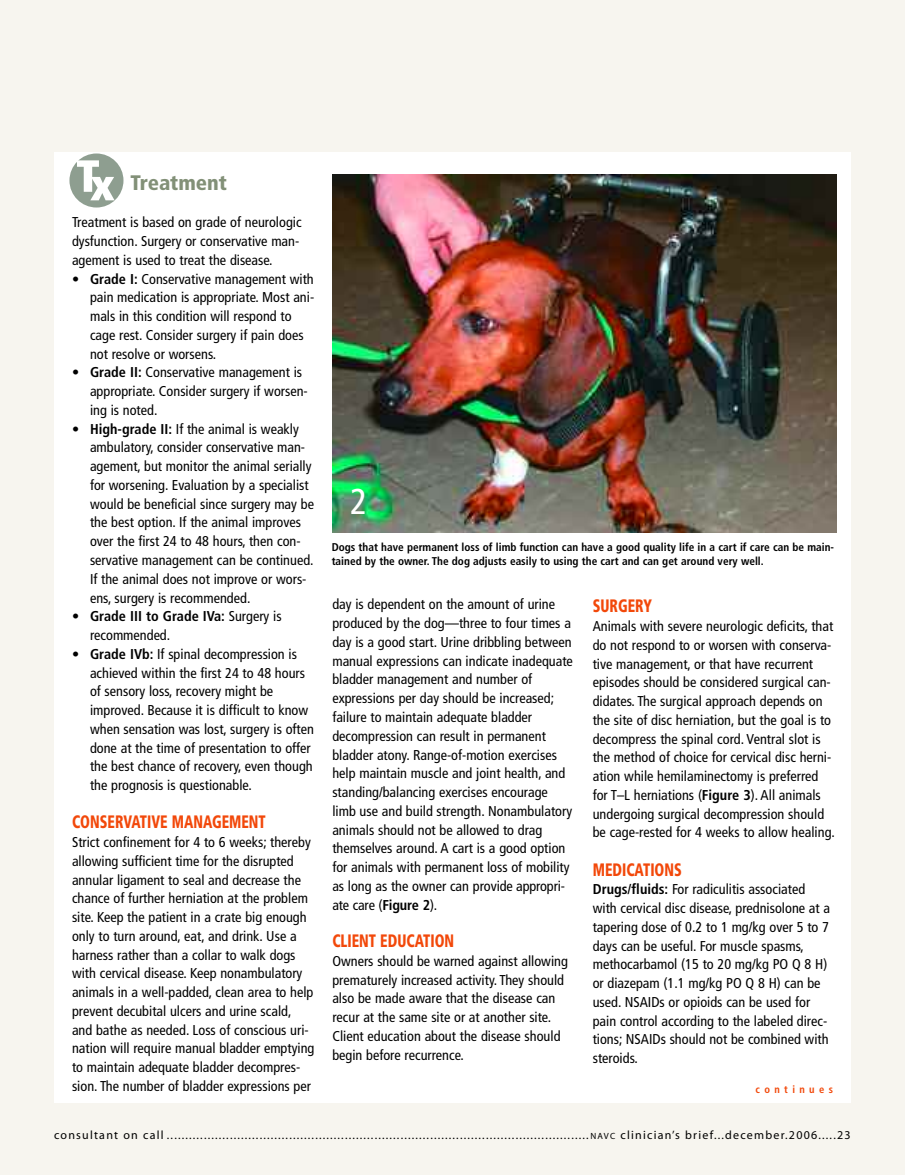
<style>
.page{position:relative;width:905px;height:1175px;background:#fff}
.page>*{position:absolute;margin:0;border:0;box-sizing:border-box;transform-origin:0 0}
.t1{font:condensed 36px "Frutiger";color:#fff}
.t2{font:900 condensed 21px "Frutiger";color:#829077}
.t3{font:900 condensed 18px "Frutiger";color:#f2480a;scale:.8 1}
.t4{font:condensed 14.25px/18.8px "Frutiger";color:#000}
.t5{font:12px "Myriad";letter-spacing:.1em;color:#000}
.t6{font:700 condensed 11.25px/14.2px "Frutiger";color:#000}
.t7{font:700 condensed 10.5px "Frutiger";letter-spacing:.415em;color:#f2480a}
.s1{font-weight:700}
.s2{font-size:9px}
</style>
<div class="page">
<div style="left:0;top:0;width:904px;height:1174px;background:#f7f5ef"></div>
<div style="left:54px;top:152px;width:796px;height:950px;background:#fff"></div>
<svg style="left:69px;top:153px;width:54px;height:54px"></svg>
<img style="left:332px;top:175px;width:504px;height:357px">
<h2 class="t2" style="left:130px;top:174px;width:98px">Treatment</h2>
<p class="t4" style="left:72px;top:214px;width:231px">Treatment is based on grade of neurologic dysfunction. Surgery or conservative man&shy;agement is used to treat the disease.</p>
<p class="t4" style="left:90px;top:270px;width:226px;text-indent:-18px">• <span class="s1">Grade I:</span> Conservative management with pain medication is appropriate. Most ani&shy;mals in this condition will respond to cage rest. Consider surgery if pain does not resolve or worsens.</p>
<p class="t4" style="left:90px;top:364px;width:219px;text-indent:-18px">• <span class="s1">Grade II:</span> Conservative management is appropriate. Consider surgery if worsen&shy;ing is noted.</p>
<p class="t4" style="left:90px;top:420px;width:225px;text-indent:-18px">• <span class="s1">High-grade II:</span> If the animal is weakly ambulatory, consider conservative man&shy;agement, but monitor the animal serially for worsening. Evaluation by a specialist would be beneficial since surgery may be the best option. If the animal improves over the first 24 to 48 hours, then con&shy;servative management can be continued.<br>If the animal does not improve or wors&shy;ens, surgery is recommended.</p>
<p class="t4" style="left:90px;top:608px;width:193px;text-indent:-18px">• <span class="s1">Grade III to Grade IVa:</span> Surgery is recommended.</p>
<p class="t4" style="left:90px;top:645px;width:225px;text-indent:-18px">• <span class="s1">Grade IVb:</span> If spinal decompression is achieved within the first 24 to 48 hours of sensory loss, recovery might be improved. Because it is difficult to know when sensation was lost, surgery is often done at the time of presentation to offer the best chance of recovery, even though the prognosis is questionable.</p>
<p class="t3" style="left:72px;top:814px;width:244px">CONSERVATIVE MANAGEMENT</p>
<p class="t4" style="left:72px;top:834px;width:244px">Strict confinement for 4 to 6 weeks; thereby allowing sufficient time for the disrupted annular ligament to seal and decrease the chance of further herniation at the problem site. Keep the patient in a crate big enough only to turn around, eat, and drink. Use a harness rather than a collar to walk dogs with cervical disease. Keep nonambulatory animals in a well-padded, clean area to help prevent decubital ulcers and urine scald, and bathe as needed. Loss of conscious uri&shy;nation will require manual bladder emptying to maintain adequate bladder decompres&shy;sion. The number of bladder expressions per</p>
<h1 class="t1" style="left:350px;top:487px;width:19px">2</h1>
<p class="t6" style="left:332px;top:541px;width:504px">Dogs that have permanent loss of limb function can have a good quality life in a cart if care can be main&shy;tained by the owner. The dog adjusts easily to using the cart and can get around very well.</p>
<p class="t4" style="left:332px;top:596px;width:242px">day is dependent on the amount of urine produced by the dog—three to four times a day is a good start. Urine dribbling between manual expressions can indicate inadequate bladder management and number of expressions per day should be increased; failure to maintain adequate bladder decompression can result in permanent bladder atony. Range-of-motion exercises help maintain muscle and joint health, and standing/balancing exercises encourage limb use and build strength. Nonambulatory animals should not be allowed to drag themselves around. A cart is a good option for animals with permanent loss of mobility as long as the owner can provide appropri&shy;ate care (<span class="s1">Figure 2</span>).</p>
<p class="t3" style="left:332px;top:933px;width:154px">CLIENT EDUCATION</p>
<p class="t4" style="left:332px;top:952px;width:237px">Owners should be warned against allowing prematurely increased activity. They should also be made aware that the disease can recur at the same site or at another site.<br>Client education about the disease should begin before recurrence.</p>
<p class="t3" style="left:592px;top:598px;width:76px">SURGERY</p>
<p class="t4" style="left:592px;top:618px;width:244px">Animals with severe neurologic deficits, that do not respond to or worsen with conserva&shy;tive management, or that have recurrent episodes should be considered surgical can&shy;didates. The surgical approach depends on the site of disc herniation, but the goal is to decompress the spinal cord. Ventral slot is the method of choice for cervical disc herni&shy;ation while hemilaminectomy is preferred for T–L herniations (<span class="s1">Figure 3</span>). All animals undergoing surgical decompression should be cage-rested for 4 weeks to allow healing.</p>
<p class="t3" style="left:592px;top:862px;width:113px">MEDICATIONS</p>
<p class="t4" style="left:592px;top:881px;width:239px"><span class="s1">Drugs/fluids:</span> For radiculitis associated with cervical disc disease, prednisolone at a tapering dose of 0.2 to 1 mg/kg over 5 to 7 days can be useful. For muscle spasms, methocarbamol (15 to 20 mg/kg PO Q 8 H) or diazepam (1.1 mg/kg PO Q 8 H) can be used. NSAIDs or opioids can be used for pain control according to the labeled direc&shy;tions; NSAIDs should not be combined with steroids.</p>
<p class="t7" style="left:755px;top:1085px;width:79px">continues</p>
<p class="t5" style="left:54px;top:1129px;width:798px">consultant on call ..................................................................................................................<span class="s2">NAVC</span> clinician’s brief...december.2006.....23</p>
</div>
